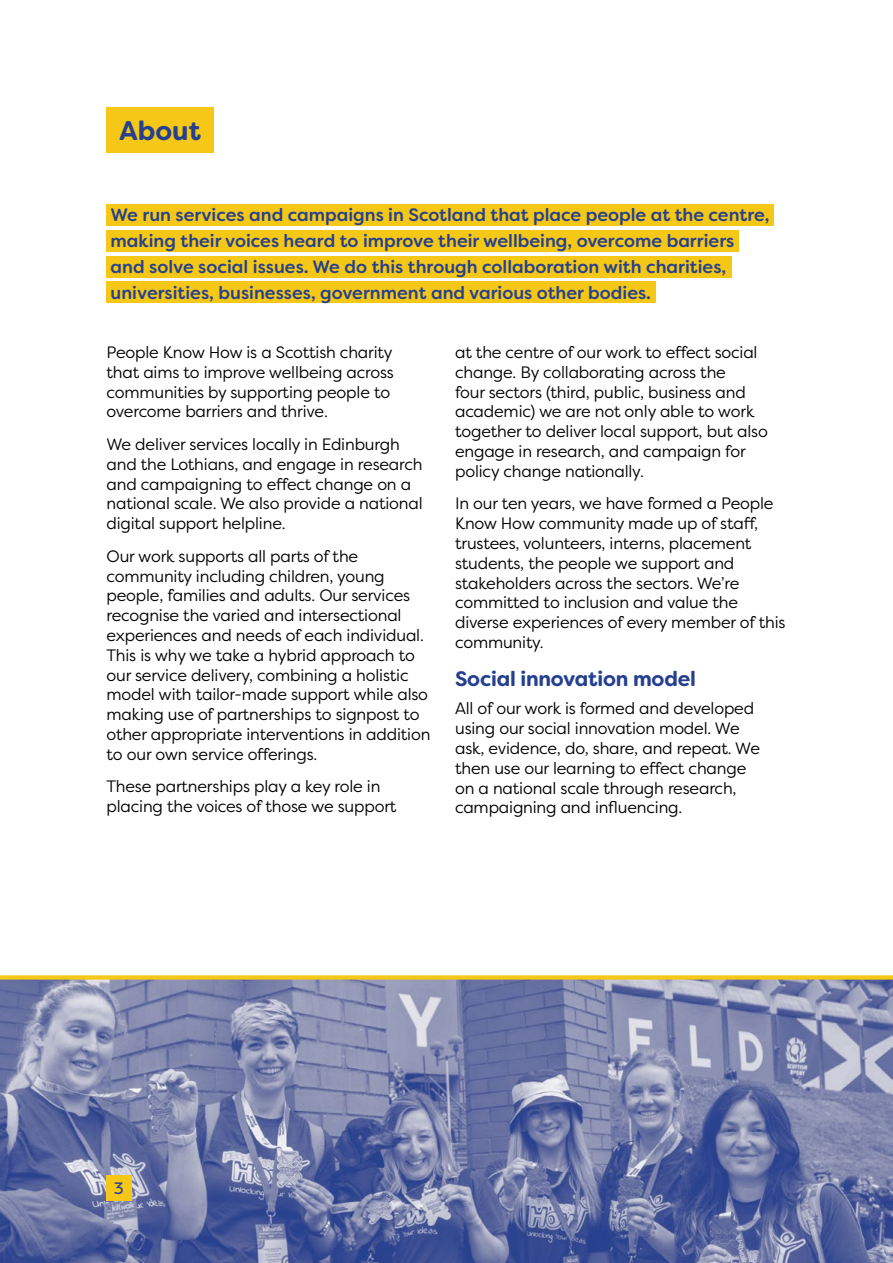
<style>
.page{position:relative;width:893px;height:1263px;background:#fff}
.page>*{position:absolute;margin:0;border:0;box-sizing:border-box;transform-origin:0 0}
.t1{font:700 27px "Filson Soft";color:#25408f}
.t2{font:700 21px "Filson Soft";letter-spacing:-.01em;color:#25408f}
.t3{font:500 18px/25.8px "Filson Soft";color:#25408f}
.t4{font:16.5px/19.8px "Filson Pro";letter-spacing:-.01em;color:#000}
.t5{font:16.5px "Filson Soft";color:#25408f}
</style>
<div class="page">
<div style="left:106px;top:107px;width:108px;height:45px;background:#f5c717"></div>
<svg style="left:106px;top:204px;width:668px;height:99px"></svg>
<img style="left:0;top:979px;width:893px;height:284px">
<svg style="left:0;top:975px;width:893px;height:4px;background:#f5cb2a"></svg>
<div style="left:106px;top:1176px;width:25px;height:25px;background:#f5c717"></div>
<h1 class="t1" style="left:119px;top:113px;width:83px">About</h1>
<p class="t3" style="left:111px;top:202px;width:661px">We run services and campaigns in Scotland that place people at the centre, making their voices heard to improve their wellbeing, overcome barriers and solve social issues. We do this through collaboration with charities, universities, businesses, government and various other bodies.</p>
<p class="t4" style="left:106px;top:342px;width:289px">People Know How is a Scottish charity that aims to improve wellbeing across communities by supporting people to overcome barriers and thrive.</p>
<p class="t4" style="left:106px;top:434px;width:318px">We deliver services locally in Edinburgh and the Lothians, and engage in research and campaigning to effect change on a national scale. We also provide a national digital support helpline.</p>
<p class="t4" style="left:106px;top:546px;width:325px">Our work supports all parts of the community including children, young people, families and adults. Our services recognise the varied and intersectional experiences and needs of each individual.<br>This is why we take a hybrid approach to our service delivery, combining a holistic model with tailor-made support while also making use of partnerships to signpost to other appropriate interventions in addition to our own service offerings.</p>
<p class="t4" style="left:106px;top:776px;width:291px">These partnerships play a key role in placing the voices of those we support</p>
<p class="t4" style="left:455px;top:342px;width:314px">at the centre of our work to effect social change. By collaborating across the<br>four sectors (third, public, business and academic) we are not only able to work together to deliver local support, but also engage in research, and campaign for policy change nationally.</p>
<p class="t4" style="left:455px;top:493px;width:332px">In our ten years, we have formed a People Know How community made up of staff, trustees, volunteers, interns, placement students, the people we support and stakeholders across the sectors. We’re committed to inclusion and value the diverse experiences of every member of this community.</p>
<p class="t2" style="left:455px;top:665px;width:242px">Social innovation model</p>
<p class="t4" style="left:455px;top:698px;width:306px">All of our work is formed and developed using our social innovation model. We ask, evidence, do, share, and repeat. We then use our learning to effect change on a national scale through research, campaigning and influencing.</p>
<p class="t5" style="left:114px;top:1178px;width:11px">3</p>
</div>
